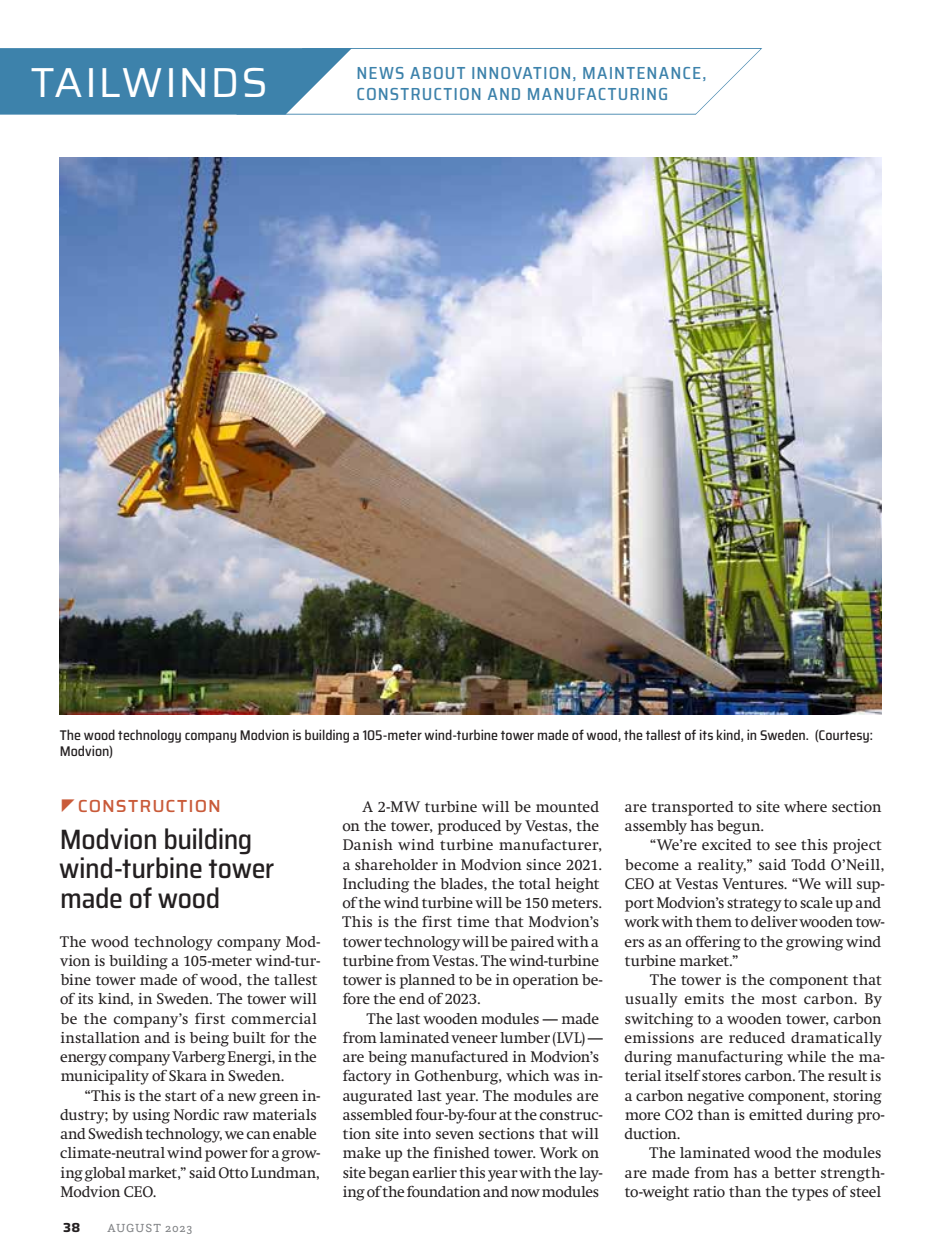
<style>
.page{position:relative;width:945px;height:1260px;background:#fff}
.page>*{position:absolute;margin:0;border:0;box-sizing:border-box;transform-origin:0 0}
.t1{font:42px "Saira";letter-spacing:.03em;color:#fff}
.t2{font:500 semi-condensed 28px/29.8px "Saira";letter-spacing:-.015em;color:#231f20}
.t3{font:500 semi-condensed 17.5px/21px "Saira";letter-spacing:.055em;color:#3d82ab}
.t4{font:500 17.5px "Saira";letter-spacing:.055em;color:#c95a39}
.t5{font:15.05px/19.2px "Swift";color:#231f20}
.t6{font:500 semi-condensed 14px/15.8px "Saira";letter-spacing:-.005em;color:#231f20}
.t7{font:700 13.12px "Saira";color:#231f20}
.t8{font:12.25px "Questa Slab";letter-spacing:.065em;color:#808285}
</style>
<div class="page">
<img style="left:60px;top:157px;width:822px;height:557px">
<svg style="left:0;top:48px;width:762px;height:67px"></svg>
<h1 class="t1" style="left:30px;top:50px;width:239px">TAILWINDS</h1>
<p class="t3" style="left:357px;top:62px;width:351px">NEWS ABOUT INNOVATION, MAINTENANCE,<br>CONSTRUCTION AND MANUFACTURING</p>
<p class="t6" style="left:60px;top:727px;width:815px">The wood technology company Modvion is building a 105-meter wind-turbine tower made of wood, the tallest of its kind, in Sweden. (Courtesy:<br>Modvion)</p>
<p class="t4" style="left:78px;top:793px;width:145px">CONSTRUCTION</p>
<h2 class="t2" style="left:59px;top:824px;width:217px">Modvion building wind-turbine tower made of wood</h2>
<p class="t5" style="left:60px;top:932px;width:262px">The wood technology company Mod&shy;vion is building a 105-meter wind-tur&shy;bine tower made of wood, the tallest of its kind, in Sweden. The tower will be the company’s first commercial installation and is being built for the energy company Varberg Energi, in the municipality of Skara in Sweden.</p>
<p class="t5" style="left:60px;top:1086px;width:262px;text-indent:24px">“This is the start of a new green in&shy;dustry; by using Nordic raw materials and Swedish technology, we can enable climate-neutral wind power for a grow&shy;ing global market,” said Otto Lundman, Modvion CEO.</p>
<p class="t7" style="left:63px;top:1218px;width:19px">38</p>
<p class="t8" style="left:107px;top:1220px;width:87px">AUGUST 2023</p>
<p class="t5" style="left:342px;top:797px;width:262px;text-indent:20px">A 2-MW turbine will be mounted on the tower, produced by Vestas, the Danish wind turbine manufacturer, a shareholder in Modvion since 2021.<br>Including the blades, the total height of the wind turbine will be 150 meters.<br>This is the first time that Modvion’s tower technology will be paired with a turbine from Vestas. The wind-turbine tower is planned to be in operation be&shy;fore the end of 2023.</p>
<p class="t5" style="left:343px;top:1009px;width:262px;text-indent:24px">The last wooden modules — made from laminated veneer lumber (LVL) — are being manufactured in Modvion’s factory in Gothenburg, which was in&shy;augurated last year. The modules are assembled four-by-four at the construc&shy;tion site into seven sections that will make up the finished tower. Work on site began earlier this year with the lay&shy;ing of the foundation and now modules</p>
<p class="t5" style="left:625px;top:797px;width:258px">are transported to site where section assembly has begun.</p>
<p class="t5" style="left:625px;top:836px;width:262px;text-indent:25px">“We’re excited to see this project become a reality,” said Todd O’Neill, CEO at Vestas Ventures. “We will sup&shy;port Modvion’s strategy to scale up and work with them to deliver wooden tow&shy;ers as an offering to the growing wind turbine market.”</p>
<p class="t5" style="left:625px;top:970px;width:262px;text-indent:25px">The tower is the component that usually emits the most carbon. By switching to a wooden tower, carbon emissions are reduced dramatically during manufacturing while the ma&shy;terial itself stores carbon. The result is a carbon negative component, storing more CO2 than is emitted during pro&shy;duction.</p>
<p class="t5" style="left:625px;top:1144px;width:261px;text-indent:25px">The laminated wood the modules are made from has a better strength&shy;to-weight ratio than the types of steel</p>
</div>
